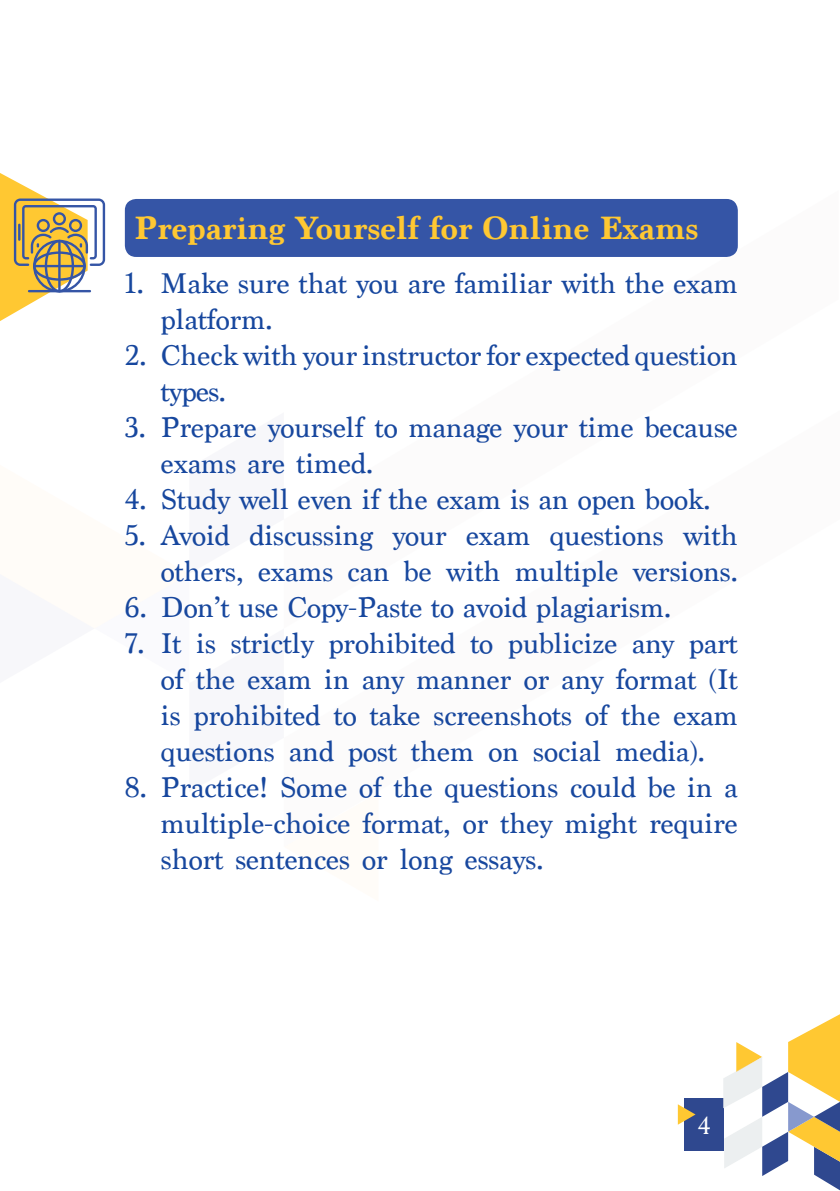
<style>
.page{position:relative;width:840px;height:1191px;background:#fff}
.page>*{position:absolute;margin:0;border:0;box-sizing:border-box;transform-origin:0 0}
.t1{font:700 34px "Marion";color:#ffc832}
.t2{font:30px/36px "Marion";color:#17479e}
.t3{font:26px "Marion";color:#fff}
</style>
<div class="page">
<div style="left:683px;top:1098px;width:40px;height:52px;background:#2f488f"></div>
<svg style="left:722px;top:1014px;width:117px;height:176px"></svg>
<svg style="left:677px;top:1104px;width:18px;height:20px"></svg>
<div style="left:125px;top:199px;width:612px;height:58px;background:#3555a6;border-radius:11px"></div>
<svg style="left:0;top:173px;width:105px;height:148px"></svg>
<hr style="left:58px;top:240px;width:3px;height:52px;background:#3555a6">
<hr style="left:33px;top:265px;width:53px;height:2px;background:#3555a6">
<hr style="left:28px;top:290px;width:63px;height:2px;background:#3555a6">
<p class="t1" style="left:134px;top:207px;width:565px">Preparing Yourself for Online Exams</p>
<p class="t2" style="left:161px;top:265px;width:578px;text-indent:-36px">11. Make sure that you are familiar with the exam platform.</p>
<p class="t2" style="left:161px;top:337px;width:578px;text-indent:-36px">22. Check with your instructor for expected question types.</p>
<p class="t2" style="left:161px;top:409px;width:578px;text-indent:-36px">33. Prepare yourself to manage your time because exams are timed.</p>
<p class="t2" style="left:125px;top:481px;width:586px">44. Study well even if the exam is an open book.</p>
<p class="t2" style="left:125px;top:517px;width:614px;text-align:right">55. Avoid discussing your exam questions with others, exams can be with multiple versions.</p>
<p class="t2" style="left:125px;top:589px;width:547px">66. Don’t use Copy-Paste to avoid plagiarism.</p>
<p class="t2" style="left:161px;top:625px;width:578px;text-align:justify;text-indent:-36px">77. It is strictly prohibited to publicize any part of the exam in any manner or any format (It is prohibited to take screenshots of the exam questions and post them on social media).</p>
<p class="t2" style="left:161px;top:769px;width:578px;text-align:justify;text-indent:-36px">88. Practice! Some of the questions could be in a multiple-choice format, or they might require short sentences or long essays.</p>
<p class="t3" style="left:697px;top:1110px;width:14px">4</p>
</div>
